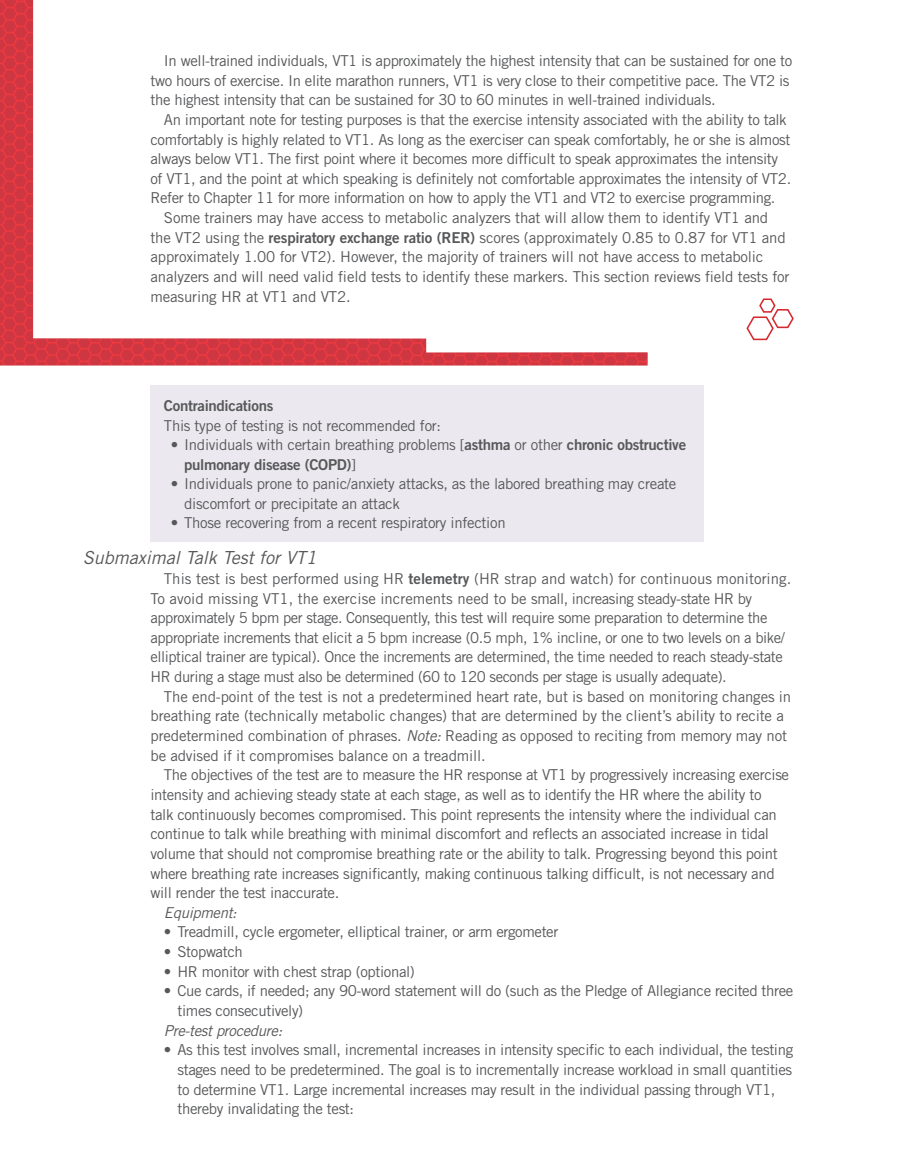
<style>
.page{position:relative;width:905px;height:1175px;background:#fff}
.page>*{position:absolute;margin:0;border:0;box-sizing:border-box;transform-origin:0 0}
.subhead_3{font:italic 18px "Trade Gothic";color:#57585a}
.body{font:15px/19.6px "Trade Gothic";letter-spacing:-.025em;color:#57585a}
.body-2{font:italic 15px "Trade Gothic";letter-spacing:-.025em;color:#57585a}
.body-3{font:15px "Trade Gothic Bold Two";letter-spacing:-.02em;color:#57585a}
.s1{font-family:"Trade Gothic Bold Two"}
.s2{font-style:italic}
</style>
<div class="page">
<div style="left:150px;top:385px;width:553px;height:157px;background:#ebe9ef"></div>
<img style="left:0;top:0;width:647px;height:365px">
<svg style="left:746px;top:298px;width:48px;height:43px"></svg>
<p class="body" style="left:150px;top:51px;width:643px;text-indent:14px">In well-trained individuals, VT1 is approximately the highest intensity that can be sustained for one to two hours of exercise. In elite marathon runners, VT1 is very close to their competitive pace. The VT2 is the highest intensity that can be sustained for 30 to 60 minutes in well-trained individuals.</p>
<p class="body" style="left:150px;top:109px;width:642px;text-indent:14px">An important note for testing purposes is that the exercise intensity associated with the ability to talk comfortably is highly related to VT1. As long as the exerciser can speak comfortably, he or she is almost always below VT1. The first point where it becomes more difficult to speak approximates the intensity of VT1, and the point at which speaking is definitely not comfortable approximates the intensity of VT2.<br>Refer to Chapter 11 for more information on how to apply the VT1 and VT2 to exercise programming.</p>
<p class="body" style="left:150px;top:208px;width:640px;text-indent:14px">Some trainers may have access to metabolic analyzers that will allow them to identify VT1 and the VT2 using the <span class="s1">respiratory exchange ratio (RER)</span> scores (approximately 0.85 to 0.87 for VT1 and approximately 1.00 for VT2). However, the majority of trainers will not have access to metabolic analyzers and will need valid field tests to identify these markers. This section reviews field tests for measuring HR at VT1 and VT2.</p>
<p class="body-3" style="left:164px;top:396px;width:111px">Contraindications</p>
<p class="body" style="left:164px;top:415px;width:279px">This type of testing is not recommended for:</p>
<p class="body" style="left:184px;top:435px;width:503px;text-indent:-14px">• Individuals with certain breathing problems [<span class="s1">asthma</span> or other <span class="s1">chronic obstructive pulmonary disease (COPD)</span>]</p>
<p class="body" style="left:184px;top:474px;width:493px;text-indent:-14px">• Individuals prone to panic/anxiety attacks, as the labored breathing may create discomfort or precipitate an attack</p>
<p class="body" style="left:171px;top:513px;width:336px">• Those recovering from a recent respiratory infection</p>
<p class="subhead_3" style="left:83px;top:547px;width:235px">Submaximal Talk Test for VT1</p>
<p class="body" style="left:150px;top:568px;width:642px;text-indent:14px">This test is best performed using HR <span class="s1">telemetry</span> (HR strap and watch) for continuous monitoring.<br>To avoid missing VT1, the exercise increments need to be small, increasing steady-state HR by approximately 5 bpm per stage. Consequently, this test will require some preparation to determine the appropriate increments that elicit a 5 bpm increase (0.5 mph, 1% incline, or one to two levels on a bike/ elliptical trainer are typical). Once the increments are determined, the time needed to reach steady-state HR during a stage must also be determined (60 to 120 seconds per stage is usually adequate).</p>
<p class="body" style="left:150px;top:686px;width:642px;text-indent:14px">The end-point of the test is not a predetermined heart rate, but is based on monitoring changes in breathing rate (technically metabolic changes) that are determined by the client’s ability to recite a predetermined combination of phrases. <span class="s2">Note:</span> Reading as opposed to reciting from memory may not be advised if it compromises balance on a treadmill.</p>
<p class="body" style="left:150px;top:765px;width:640px;text-indent:14px">The objectives of the test are to measure the HR response at VT1 by progressively increasing exercise intensity and achieving steady state at each stage, as well as to identify the HR where the ability to<br>talk continuously becomes compromised. This point represents the intensity where the individual can continue to talk while breathing with minimal discomfort and reflects an associated increase in tidal volume that should not compromise breathing rate or the ability to talk. Progressing beyond this point where breathing rate increases significantly, making continuous talking difficult, is not necessary and will render the test inaccurate.</p>
<p class="body-2" style="left:164px;top:903px;width:74px">Equipment:</p>
<p class="body" style="left:164px;top:922px;width:396px">• Treadmill, cycle ergometer, elliptical trainer, or arm ergometer</p>
<p class="body" style="left:164px;top:941px;width:80px">• Stopwatch</p>
<p class="body" style="left:164px;top:961px;width:252px">• HR monitor with chest strap (optional)</p>
<p class="body" style="left:177px;top:981px;width:617px;text-indent:-14px">• Cue cards, if needed; any 90-word statement will do (such as the Pledge of Allegiance recited three times consecutively)</p>
<p class="body-2" style="left:164px;top:1021px;width:120px">Pre-test procedure:</p>
<p class="body" style="left:177px;top:1040px;width:617px;text-indent:-14px">• As this test involves small, incremental increases in intensity specific to each individual, the testing stages need to be predetermined. The goal is to incrementally increase workload in small quantities to determine VT1. Large incremental increases may result in the individual passing through VT1, thereby invalidating the test:</p>
</div>
